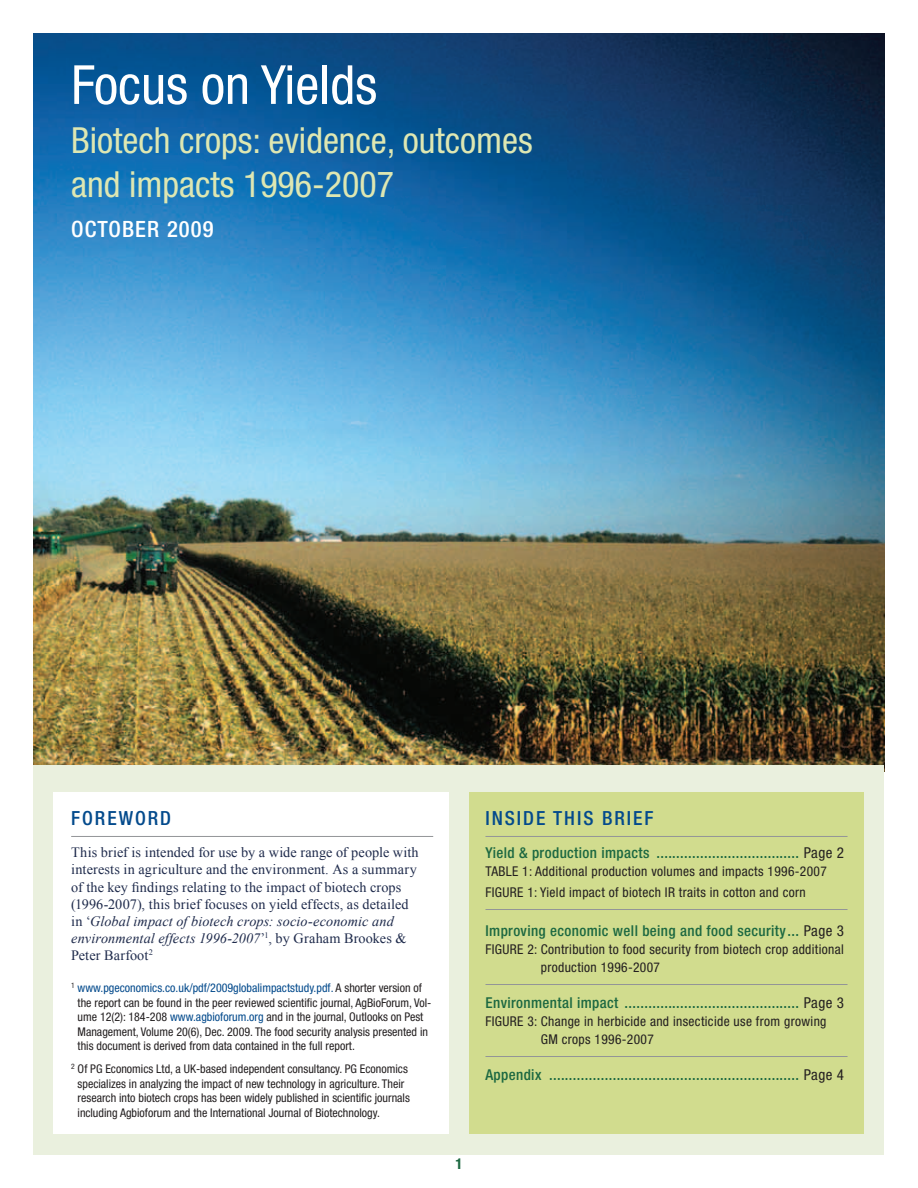
<style>
.page{position:relative;width:918px;height:1188px;background:#fff}
.page>*{position:absolute;margin:0;border:0;box-sizing:border-box;transform-origin:0 0}
.t1{font:condensed 54px "Helvetica Neue";color:#fff}
.t2{font:condensed 36px/43.2px "Helvetica Neue";color:#dee7b2}
.t3{font:500 condensed 22.5px "Helvetica Neue";letter-spacing:.05em;color:#fff}
.t4{font:500 condensed 19.5px "Helvetica Neue";letter-spacing:.1em;color:#034a8c}
.t5{font:500 condensed 15px "Helvetica Neue";letter-spacing:.025em;color:#1c6841}
.t6{font:700 condensed 15px "Helvetica Neue";color:#1c6841}
.t7{font:14.25px/17.1px "Times New Roman";letter-spacing:.005em;color:#1f2b4c}
.t8{font:condensed 13.5px/18px "Helvetica Neue";letter-spacing:.025em;color:#231f20}
.t9{font:condensed 12px/14.4px "Helvetica Neue";color:#231f20}
.s1{font-style:italic}
.s2{color:#034a8c}
.s3{font-weight:400;color:#231f20}
</style>
<div class="page">
<img style="left:34px;top:34px;width:850px;height:731px">
<div style="left:34px;top:765px;width:850px;height:389px;background:#eaf0de"></div>
<div style="left:54px;top:792px;width:395px;height:342px;background:#fff"></div>
<div style="left:469px;top:792px;width:395px;height:342px;background:#d1dc8e"></div>
<hr style="left:71px;top:836px;width:362px;height:1px;background:#939598">
<hr style="left:485px;top:836px;width:363px;height:1px;background:#939598">
<hr style="left:485px;top:909px;width:363px;height:1px;background:#939598">
<hr style="left:485px;top:984px;width:363px;height:1px;background:#939598">
<hr style="left:485px;top:1056px;width:363px;height:1px;background:#939598">
<h1 class="t1" style="left:71px;top:54px;width:308px">Focus on Yields</h1>
<h2 class="t2" style="left:71px;top:119px;width:463px">Biotech crops: evidence, outcomes and impacts 1996-2007</h2>
<h3 class="t3" style="left:71px;top:216px;width:144px">OCTOBER 2009</h3>
<h3 class="t4" style="left:71px;top:807px;width:101px">FOREWORD</h3>
<p class="t7" style="left:71px;top:844px;width:349px">This brief is intended for use by a wide range of people with interests in agriculture and the environment. As a summary of the key findings relating to the impact of biotech crops (1996-2007), this brief focuses on yield effects, as detailed in ‘<span class="s1">Global impact of biotech crops: socio-economic and environmental effects 1996-2007</span>’<sup>1</sup>, by Graham Brookes &amp; Peter Barfoot<sup>2</sup></p>
<p class="t9" style="left:78px;top:981px;width:355px;text-indent:-6px"><sup>1</sup> <span class="s2">www.pgeconomics.co.uk/pdf/2009globalimpactstudy.pdf.</span> A shorter version of the report can be found in the peer reviewed scientific journal, AgBioForum, Vol&shy;ume 12(2): 184-208 <span class="s2">www.agbioforum.org</span> and in the journal, Outlooks on Pest Management, Volume 20(6), Dec. 2009. The food security analysis presented in this document is derived from data contained in the full report.</p>
<p class="t9" style="left:78px;top:1062px;width:334px;text-indent:-6px"><sup>2</sup> Of PG Economics Ltd, a UK-based independent consultancy. PG Economics specializes in analyzing the impact of new technology in agriculture. Their research into biotech crops has been widely published in scientific journals including Agbioforum and the International Journal of Biotechnology.</p>
<h3 class="t4" style="left:485px;top:807px;width:170px">INSIDE THIS BRIEF</h3>
<p class="t5" style="left:485px;top:844px;width:360px">Yield &amp; production impacts .................................... <span class="s3">Page 2</span></p>
<p class="t8" style="left:485px;top:861px;width:343px;line-height:21px">TABLE 1: Additional production volumes and impacts 1996-2007<br>FIGURE 1: Yield impact of biotech IR traits in cotton and corn</p>
<p class="t5" style="left:485px;top:922px;width:360px">Improving economic well being and food security... <span class="s3">Page 3</span></p>
<p class="t8" style="left:541px;top:940px;width:305px;text-indent:-55px">FIGURE 2: Contribution to food security from biotech crop additional production 1996-2007</p>
<p class="t5" style="left:485px;top:994px;width:360px">Environmental impact ............................................ <span class="s3">Page 3</span></p>
<p class="t8" style="left:541px;top:1012px;width:287px;text-indent:-55px">FIGURE 3: Change in herbicide and insecticide use from growing<br>GM crops 1996-2007</p>
<p class="t5" style="left:485px;top:1066px;width:360px">Appendix ............................................................... <span class="s3">Page 4</span></p>
<p class="t6" style="left:455px;top:1155px;width:9px">1</p>
</div>
